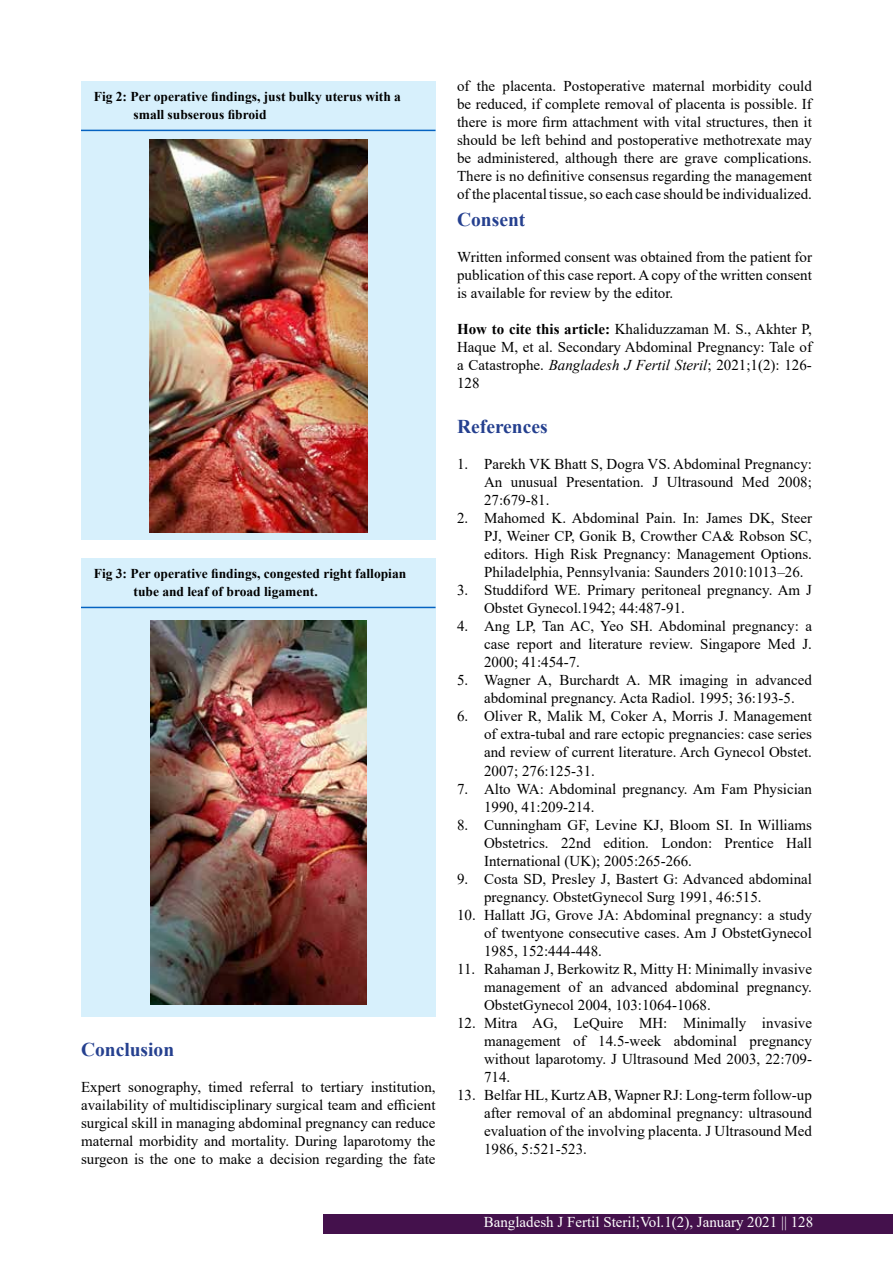
<style>
.page{position:relative;width:893px;height:1263px;background:#fff}
.page>*{position:absolute;margin:0;border:0;box-sizing:border-box;transform-origin:0 0}
.t1{font:700 19.5px "Times New Roman";color:#25408f}
.t2{font:15px/18px "Times New Roman";color:#000;text-align:justify}
.t3{font:15px "Times New Roman";color:#fff}
.t4{font:700 13.5px/18px "Times New Roman";color:#000}
.s1{font-weight:700}
.s2{font-style:italic}
</style>
<div class="page">
<div style="left:81px;top:81px;width:355px;height:49px;background:#d7f0fc"></div>
<div style="left:81px;top:130px;width:355px;height:410px;background:#d7f0fc"></div>
<hr style="left:81px;top:130px;width:355px;height:1px;background:#0563c1">
<img style="left:149px;top:140px;width:219px;height:392px">
<div style="left:81px;top:558px;width:355px;height:49px;background:#d7f0fc"></div>
<div style="left:81px;top:607px;width:355px;height:410px;background:#d7f0fc"></div>
<hr style="left:81px;top:607px;width:355px;height:1px;background:#0563c1">
<img style="left:150px;top:621px;width:217px;height:384px">
<div style="left:324px;top:1214px;width:569px;height:20px;background:#44114c"></div>
<p class="t4" style="left:133px;top:87px;width:269px;text-indent:-40px">Fig 2: Per operative findings, just bulky uterus with a small subserous fibroid</p>
<p class="t4" style="left:133px;top:564px;width:274px;text-indent:-40px">Fig 3: Per operative findings, congested right fallopian tube and leaf of broad ligament.</p>
<h1 class="t1" style="left:81px;top:1035px;width:95px">Conclusion</h1>
<p class="t2" style="left:81px;top:1078px;width:356px">Expert sonography, timed referral to tertiary institution, availability of multidisciplinary surgical team and efficient surgical skill in managing abdominal pregnancy can reduce maternal morbidity and mortality. During laparotomy the surgeon is the one to make a decision regarding the fate</p>
<p class="t2" style="left:457px;top:77px;width:356px">of the placenta. Postoperative maternal morbidity could be reduced, if complete removal of placenta is possible. If there is more firm attachment with vital structures, then it should be left behind and postoperative methotrexate may be administered, although there are grave complications.<br>There is no definitive consensus regarding the management of the placental tissue, so each case should be individualized.</p>
<h1 class="t1" style="left:457px;top:206px;width:70px">Consent</h1>
<p class="t2" style="left:457px;top:248px;width:356px">Written informed consent was obtained from the patient for publication of this case report. A copy of the written consent is available for review by the editor.</p>
<p class="t2" style="left:457px;top:320px;width:356px"><span class="s1">How to cite this article:</span> Khaliduzzaman M. S., Akhter P, Haque M, et al. Secondary Abdominal Pregnancy: Tale of a Catastrophe. <span class="s2">Bangladesh J Fertil Steril</span>; 2021;1(2): 126- 128</p>
<h1 class="t1" style="left:457px;top:413px;width:92px">References</h1>
<p class="t2" style="left:484px;top:455px;width:329px;text-indent:-27px">1. Parekh VK Bhatt S, Dogra VS. Abdominal Pregnancy:<br>An unusual Presentation. J Ultrasound Med 2008; 27:679-81.</p>
<p class="t2" style="left:484px;top:509px;width:329px;text-indent:-27px">2. Mahomed K. Abdominal Pain. In: James DK, Steer PJ, Weiner CP, Gonik B, Crowther CA&amp; Robson SC, editors. High Risk Pregnancy: Management Options.<br>Philadelphia, Pennsylvania: Saunders 2010:1013–26.</p>
<p class="t2" style="left:484px;top:581px;width:329px;text-indent:-27px">3. Studdiford WE. Primary peritoneal pregnancy. Am J<br>Obstet Gynecol.1942; 44:487-91.</p>
<p class="t2" style="left:484px;top:617px;width:329px;text-indent:-27px">4. Ang LP, Tan AC, Yeo SH. Abdominal pregnancy: a case report and literature review. Singapore Med J.<br>2000; 41:454-7.</p>
<p class="t2" style="left:484px;top:671px;width:329px;text-indent:-27px">5. Wagner A, Burchardt A. MR imaging in advanced abdominal pregnancy. Acta Radiol. 1995; 36:193-5.</p>
<p class="t2" style="left:484px;top:707px;width:329px;text-indent:-27px">6. Oliver R, Malik M, Coker A, Morris J. Management of extra-tubal and rare ectopic pregnancies: case series and review of current literature. Arch Gynecol Obstet.<br>2007; 276:125-31.</p>
<p class="t2" style="left:484px;top:779px;width:329px;text-indent:-27px">7. Alto WA: Abdominal pregnancy. Am Fam Physician<br>1990, 41:209-214.</p>
<p class="t2" style="left:484px;top:815px;width:329px;text-indent:-27px">8. Cunningham GF, Levine KJ, Bloom SI. In Williams Obstetrics. 22nd edition. London: Prentice Hall International (UK); 2005:265-266.</p>
<p class="t2" style="left:484px;top:869px;width:329px;text-indent:-27px">9. Costa SD, Presley J, Bastert G: Advanced abdominal pregnancy. ObstetGynecol Surg 1991, 46:515.</p>
<p class="t2" style="left:484px;top:905px;width:329px;text-indent:-27px">10. Hallatt JG, Grove JA: Abdominal pregnancy: a study of twentyone consecutive cases. Am J ObstetGynecol 1985, 152:444-448.</p>
<p class="t2" style="left:484px;top:959px;width:329px;text-indent:-27px">11. Rahaman J, Berkowitz R, Mitty H: Minimally invasive management of an advanced abdominal pregnancy.<br>ObstetGynecol 2004, 103:1064-1068.</p>
<p class="t2" style="left:484px;top:1013px;width:329px;text-indent:-27px">12. Mitra AG, LeQuire MH: Minimally invasive management of 14.5-week abdominal pregnancy without laparotomy. J Ultrasound Med 2003, 22:709- 714.</p>
<p class="t2" style="left:484px;top:1085px;width:329px;text-indent:-27px">13. Belfar HL, Kurtz AB, Wapner RJ: Long-term follow-up after removal of an abdominal pregnancy: ultrasound evaluation of the involving placenta. J Ultrasound Med 1986, 5:521-523.</p>
<p class="t3" style="left:484px;top:1212px;width:331px">Bangladesh J Fertil Steril;Vol.1(2), January 2021 || 128</p>
</div>
